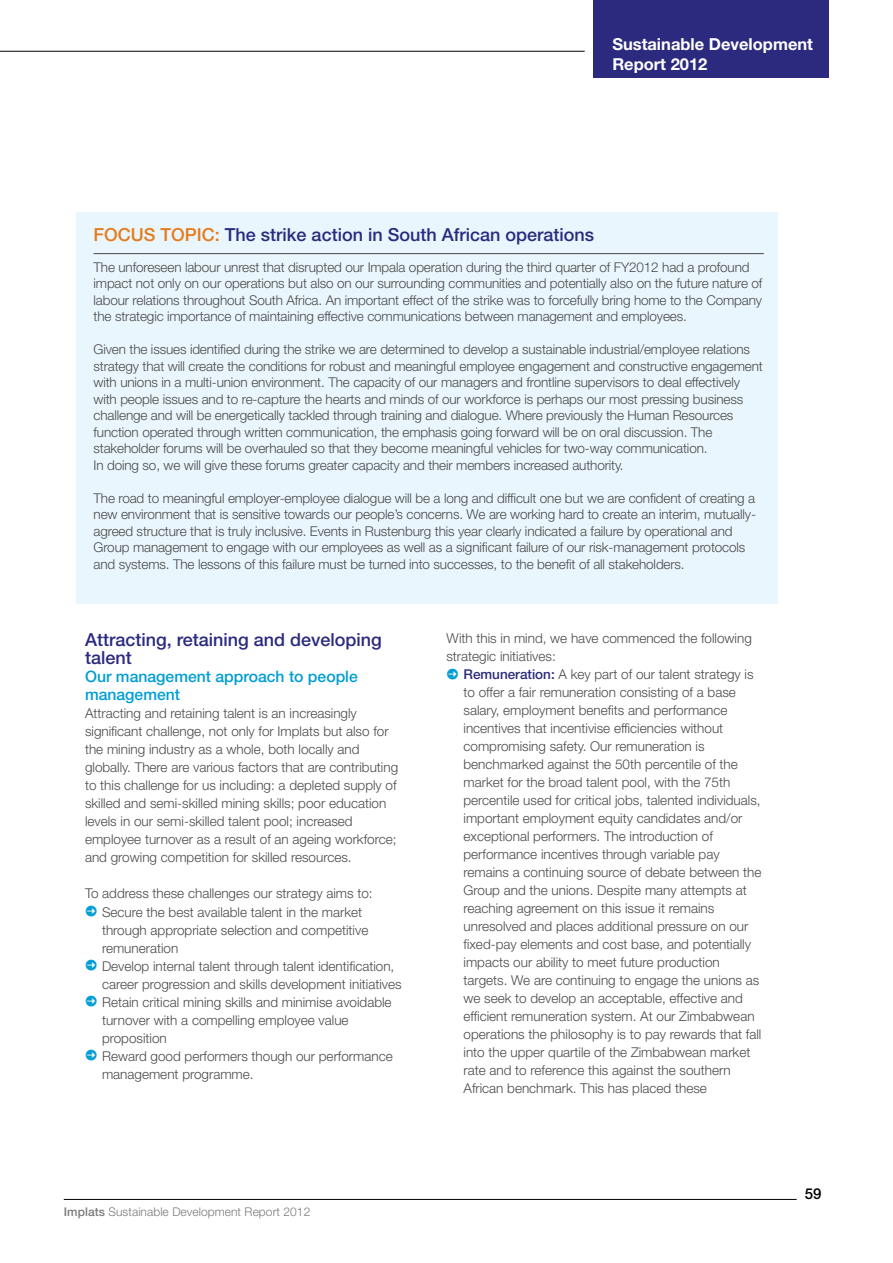
<style>
.page{position:relative;width:893px;height:1263px;background:#fff}
.page>*{position:absolute;margin:0;border:0;box-sizing:border-box;transform-origin:0 0}
.t1{font:500 18px/18px "Helvetica Neue LT Std";color:#2b2a7f}
.t2{font:700 16.5px/19.5px "Helvetica Neue LT Std";color:#fff}
.t3{font:500 15.75px/18px "Helvetica Neue LT Std";color:#009ed4}
.t4{font:500 15px "Helvetica Neue LT Std";color:#000}
.t5{font:300 13.5px/18px "Helvetica Neue LT Std";color:#4a4a49}
.t6{font:300 12px "Helvetica Neue LT Std";letter-spacing:.005em;color:#7c7b7b}
.s1{color:#e47b1c}
.s2{font-weight:500}
.s3{font-weight:500;color:#2b2a7f}
</style>
<div class="page">
<div style="left:77px;top:213px;width:701px;height:391px;background:#eaf6fd"></div>
<hr style="left:94px;top:253px;width:670px;height:1px;background:#4a4a49">
<hr style="left:64px;top:1199px;width:733px;height:1px;background:#000">
<hr style="left:0;top:51px;width:585px;height:1px;background:#000">
<div style="left:594px;top:0;width:235px;height:78px;background:#2b2a7f"></div>
<p class="t2" style="left:612px;top:34px;width:202px">Sustainable Development<br>Report 2012</p>
<p class="t1" style="left:94px;top:225px;width:502px"><span class="s1">FOCUS TOPIC:</span> The strike action in South African operations</p>
<p class="t5" style="left:94px;top:258px;width:670px;line-height:16.5px">The unforeseen labour unrest that disrupted our Impala operation during the third quarter of FY2012 had a profound impact not only on our operations but also on our surrounding communities and potentially also on the future nature of labour relations throughout South Africa. An important effect of the strike was to forcefully bring home to the Company the strategic importance of maintaining effective communications between management and employees.</p>
<p class="t5" style="left:94px;top:341px;width:671px;line-height:16.5px">Given the issues identified during the strike we are determined to develop a sustainable industrial/employee relations strategy that will create the conditions for robust and meaningful employee engagement and constructive engagement with unions in a multi-union environment. The capacity of our managers and frontline supervisors to deal effectively with people issues and to re-capture the hearts and minds of our workforce is perhaps our most pressing business challenge and will be energetically tackled through training and dialogue. Where previously the Human Resources function operated through written communication, the emphasis going forward will be on oral discussion. The stakeholder forums will be overhauled so that they become meaningful vehicles for two-way communication.<br>In doing so, we will give these forums greater capacity and their members increased authority.</p>
<p class="t5" style="left:94px;top:489px;width:664px;line-height:16.5px">The road to meaningful employer-employee dialogue will be a long and difficult one but we are confident of creating a new environment that is sensitive towards our people’s concerns. We are working hard to create an interim, mutually&shy;agreed structure that is truly inclusive. Events in Rustenburg this year clearly indicated a failure by operational and Group management to engage with our employees as well as a significant failure of our risk-management protocols and systems. The lessons of this failure must be turned into successes, to the benefit of all stakeholders.</p>
<p class="t1" style="left:85px;top:631px;width:298px">Attracting, retaining and developing talent</p>
<p class="t3" style="left:85px;top:668px;width:274px">Our management approach to people management</p>
<p class="t5" style="left:85px;top:704px;width:315px">Attracting and retaining talent is an increasingly significant challenge, not only for Implats but also for the mining industry as a whole, both locally and globally. There are various factors that are contributing to this challenge for us including: a depleted supply of skilled and semi-skilled mining skills; poor education levels in our semi-skilled talent pool; increased employee turnover as a result of an ageing workforce; and growing competition for skilled resources.</p>
<p class="t5" style="left:102px;top:884px;width:301px;text-indent:-17px">To address these challenges our strategy aims to:<br>Secure the best available talent in the market through appropriate selection and competitive remuneration<br>Develop internal talent through talent identification, career progression and skills development initiatives Retain critical mining skills and minimise avoidable turnover with a compelling employee value proposition<br>Reward good performers though our performance management programme.</p>
<p class="t6" style="left:64px;top:1205px;width:248px"><span class="s2">Implats</span> Sustainable Development Report 2012</p>
<p class="t5" style="left:446px;top:629px;width:307px">With this in mind, we have commenced the following</p>
<p class="t5" style="left:446px;top:647px;width:111px">strategic initiatives:</p>
<p class="t5" style="left:463px;top:665px;width:292px"><span class="s3">Remuneration:</span> A key part of our talent strategy is</p>
<p class="t5" style="left:463px;top:683px;width:274px">to offer a fair remuneration consisting of a base</p>
<p class="t5" style="left:463px;top:701px;width:266px">salary, employment benefits and performance</p>
<p class="t5" style="left:463px;top:719px;width:261px">incentives that incentivise efficiencies without</p>
<p class="t5" style="left:463px;top:737px;width:243px">compromising safety. Our remuneration is</p>
<p class="t5" style="left:463px;top:755px;width:276px">benchmarked against the 50th percentile of the</p>
<p class="t5" style="left:463px;top:773px;width:268px">market for the broad talent pool, with the 75th</p>
<p class="t5" style="left:463px;top:791px;width:299px">percentile used for critical jobs, talented individuals,</p>
<p class="t5" style="left:463px;top:809px;width:281px">important employment equity candidates and/or</p>
<p class="t5" style="left:463px;top:827px;width:251px">exceptional performers. The introduction of</p>
<p class="t5" style="left:463px;top:845px;width:258px">performance incentives through variable pay</p>
<p class="t5" style="left:463px;top:863px;width:299px">remains a continuing source of debate between the</p>
<p class="t5" style="left:463px;top:881px;width:285px">Group and the unions. Despite many attempts at</p>
<p class="t5" style="left:463px;top:899px;width:252px">reaching agreement on this issue it remains</p>
<p class="t5" style="left:463px;top:917px;width:286px">unresolved and places additional pressure on our</p>
<p class="t5" style="left:463px;top:935px;width:289px">fixed-pay elements and cost base, and potentially</p>
<p class="t5" style="left:463px;top:953px;width:258px">impacts our ability to meet future production</p>
<p class="t5" style="left:463px;top:971px;width:297px">targets. We are continuing to engage the unions as</p>
<p class="t5" style="left:463px;top:989px;width:281px">we seek to develop an acceptable, effective and</p>
<p class="t5" style="left:463px;top:1007px;width:293px">efficient remuneration system. At our Zimbabwean</p>
<p class="t5" style="left:463px;top:1025px;width:299px">operations the philosophy is to pay rewards that fall</p>
<p class="t5" style="left:463px;top:1043px;width:288px">into the upper quartile of the Zimbabwean market</p>
<p class="t5" style="left:463px;top:1061px;width:269px">rate and to reference this against the southern</p>
<p class="t5" style="left:463px;top:1079px;width:245px">African benchmark. This has placed these</p>
<p class="t4" style="left:805px;top:1185px;width:18px">59</p>
</div>
